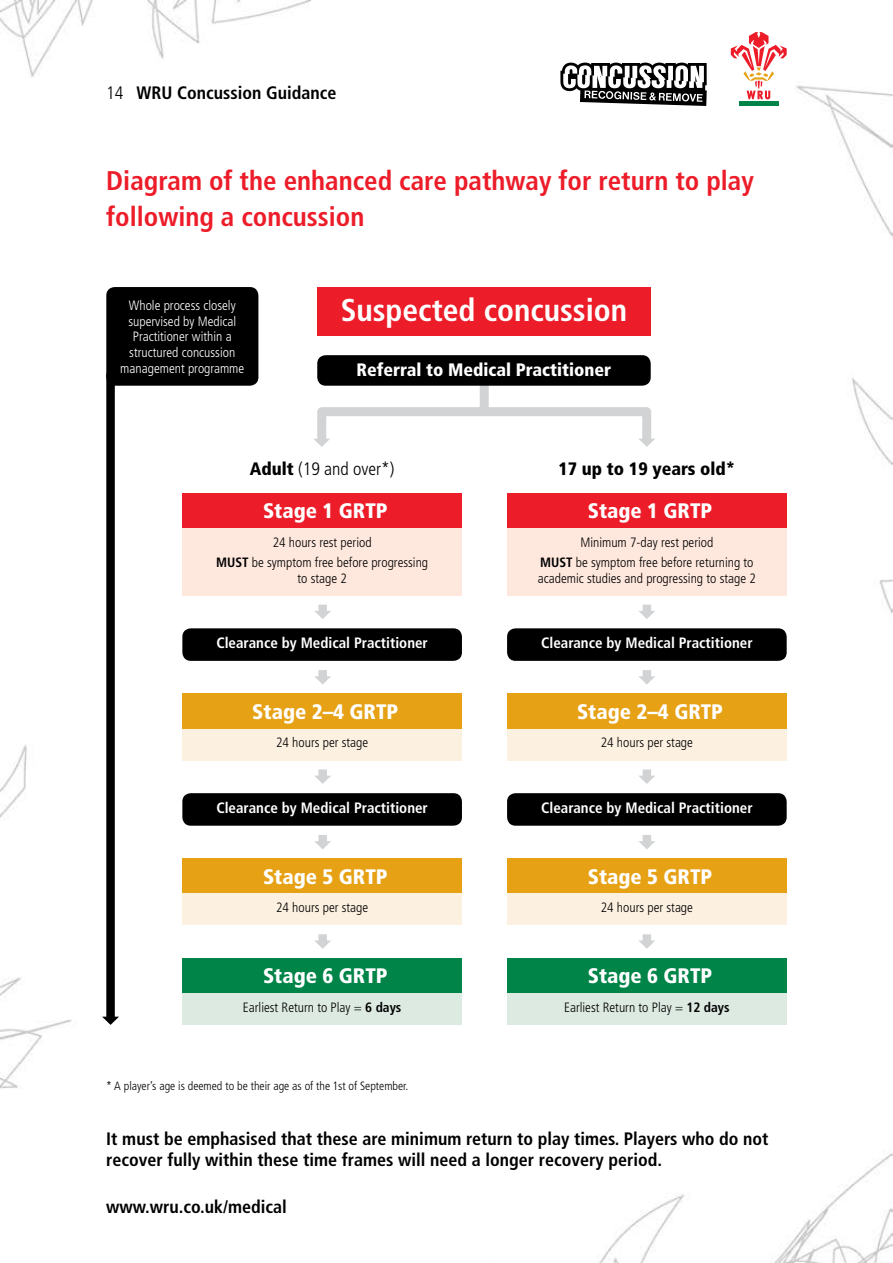
<style>
.page{position:relative;width:893px;height:1263px;background:#fff}
.page>*{position:absolute;margin:0;border:0;box-sizing:border-box;transform-origin:0 0}
.t1{font:700 condensed 31.5px "Frutiger";color:#fff}
.t2{font:700 condensed 27px/36px "Frutiger";color:#ed1c29}
.t3{font:900 condensed 21px "Frutiger";color:#fff}
.t4{font:700 condensed 18px/21px "Frutiger";color:#000}
.t5{font:900 condensed 18px "Frutiger";color:#fff}
.t6{font:300 condensed 18px "Frutiger";color:#000}
.t7{font:900 condensed 18px "Frutiger";color:#000}
.t8{font:700 condensed 15px "Frutiger";color:#fff}
.t9{font:300 condensed 13.5px/20px "Frutiger";color:#000;text-align:center}
.t10{font:300 condensed 13.5px/15.8px "Frutiger";color:#fff;text-align:center}
.t11{font:300 condensed 12px "Frutiger";color:#000}
.s1{font-weight:300}
.s2{font-weight:900}
.s3{font-weight:700}
</style>
<div class="page">
<img style="left:0;top:0;width:893px;height:1263px">
<div style="left:739px;top:101px;width:39px;height:5px;background:#008448"></div>
<svg style="left:731px;top:32px;width:56px;height:67px"></svg>
<svg style="left:560px;top:63px;width:147px;height:43px"></svg>
<div style="left:317px;top:287px;width:334px;height:48px;background:#ed1c29"></div>
<div style="left:182px;top:859px;width:280px;height:35px;background:#e6a115"></div>
<div style="left:182px;top:894px;width:280px;height:31px;background:#fcf0e0"></div>
<div style="left:182px;top:958px;width:280px;height:35px;background:#008448"></div>
<div style="left:182px;top:993px;width:280px;height:31px;background:#dceae2"></div>
<div style="left:182px;top:493px;width:280px;height:35px;background:#ed1c29"></div>
<div style="left:182px;top:528px;width:280px;height:67px;background:#fee7dd"></div>
<div style="left:182px;top:628px;width:280px;height:33px;background:#000;border-radius:9px"></div>
<div style="left:182px;top:694px;width:280px;height:35px;background:#e6a115"></div>
<div style="left:182px;top:729px;width:280px;height:31px;background:#fcf0e0"></div>
<div style="left:182px;top:793px;width:280px;height:33px;background:#000;border-radius:9px"></div>
<div style="left:507px;top:859px;width:280px;height:35px;background:#e6a115"></div>
<div style="left:507px;top:894px;width:280px;height:31px;background:#fcf0e0"></div>
<div style="left:507px;top:958px;width:280px;height:35px;background:#008448"></div>
<div style="left:507px;top:993px;width:280px;height:31px;background:#dceae2"></div>
<div style="left:507px;top:493px;width:280px;height:35px;background:#ed1c29"></div>
<div style="left:507px;top:528px;width:280px;height:67px;background:#fee7dd"></div>
<div style="left:507px;top:628px;width:280px;height:33px;background:#000;border-radius:9px"></div>
<div style="left:507px;top:694px;width:280px;height:35px;background:#e6a115"></div>
<div style="left:507px;top:729px;width:280px;height:31px;background:#fcf0e0"></div>
<div style="left:507px;top:793px;width:280px;height:33px;background:#000;border-radius:9px"></div>
<div style="left:317px;top:407px;width:334px;height:36px;border:9px solid #d1d3d4"></div>
<div style="left:480px;top:379px;width:9px;height:31px;background:#d1d3d4"></div>
<div style="left:317px;top:355px;width:334px;height:31px;background:#000;border-radius:9px"></div>
<div style="left:106px;top:287px;width:152px;height:99px;background:#000;border-radius:9px"></div>
<svg style="left:314px;top:605px;width:17px;height:14px"></svg>
<svg style="left:313px;top:439px;width:17px;height:8px"></svg>
<svg style="left:638px;top:439px;width:17px;height:8px"></svg>
<svg style="left:638px;top:605px;width:17px;height:14px"></svg>
<svg style="left:314px;top:670px;width:17px;height:14px"></svg>
<svg style="left:638px;top:670px;width:17px;height:14px"></svg>
<svg style="left:314px;top:769px;width:17px;height:15px"></svg>
<svg style="left:638px;top:769px;width:17px;height:15px"></svg>
<svg style="left:314px;top:835px;width:17px;height:14px"></svg>
<svg style="left:638px;top:835px;width:17px;height:14px"></svg>
<svg style="left:314px;top:934px;width:17px;height:15px"></svg>
<svg style="left:638px;top:934px;width:17px;height:15px"></svg>
<svg style="left:102px;top:373px;width:17px;height:652px"></svg>
<h3 class="t4" style="left:106px;top:83px;width:232px"><span class="s1">14</span> WRU Concussion Guidance</h3>
<h2 class="t2" style="left:106px;top:163px;width:649px">Diagram of the enhanced care pathway for return to play following a concussion</h2>
<p class="t10" style="left:120px;top:298px;width:126px">Whole process closely supervised by Medical<br>Practitioner within a structured concussion management programme</p>
<h1 class="t1" style="left:341px;top:291px;width:288px">Suspected concussion</h1>
<h3 class="t5" style="left:356px;top:359px;width:256px">Referral to Medical Practitioner</h3>
<h3 class="t6" style="left:250px;top:458px;width:146px"><span class="s2">Adult</span> (19 and over*)</h3>
<h3 class="t3" style="left:263px;top:498px;width:126px">Stage 1 GRTP</h3>
<p class="t9" style="left:216px;top:532px;width:214px">24 hours rest period<br><span class="s3">MUST</span> be symptom free before progressing</p>
<p class="t9" style="left:297px;top:568px;width:51px">to stage 2</p>
<p class="t8" style="left:216px;top:634px;width:213px">Clearance by Medical Practitioner</p>
<h3 class="t3" style="left:252px;top:699px;width:147px">Stage 2–4 GRTP</h3>
<p class="t9" style="left:276px;top:733px;width:94px">24 hours per stage</p>
<p class="t8" style="left:216px;top:799px;width:213px">Clearance by Medical Practitioner</p>
<h3 class="t3" style="left:263px;top:864px;width:126px">Stage 5 GRTP</h3>
<p class="t9" style="left:276px;top:898px;width:94px">24 hours per stage</p>
<h3 class="t3" style="left:263px;top:963px;width:126px">Stage 6 GRTP</h3>
<p class="t9" style="left:243px;top:997px;width:160px">Earliest Return to Play = <span class="s3">6 days</span></p>
<h3 class="t7" style="left:558px;top:458px;width:178px">17 up to 19 years old*</h3>
<h3 class="t3" style="left:588px;top:498px;width:126px">Stage 1 GRTP</h3>
<p class="t9" style="left:540px;top:532px;width:215px">Minimum 7-day rest period<br><span class="s3">MUST</span> be symptom free before returning to</p>
<p class="t9" style="left:538px;top:568px;width:219px">academic studies and progressing to stage 2</p>
<p class="t8" style="left:541px;top:634px;width:213px">Clearance by Medical Practitioner</p>
<h3 class="t3" style="left:577px;top:699px;width:147px">Stage 2–4 GRTP</h3>
<p class="t9" style="left:601px;top:733px;width:94px">24 hours per stage</p>
<p class="t8" style="left:541px;top:799px;width:213px">Clearance by Medical Practitioner</p>
<h3 class="t3" style="left:588px;top:864px;width:126px">Stage 5 GRTP</h3>
<p class="t9" style="left:601px;top:898px;width:94px">24 hours per stage</p>
<h3 class="t3" style="left:588px;top:963px;width:126px">Stage 6 GRTP</h3>
<p class="t9" style="left:564px;top:997px;width:167px">Earliest Return to Play = <span class="s3">12 days</span></p>
<p class="t11" style="left:106px;top:1079px;width:304px">* A player’s age is deemed to be their age as of the 1st of September.</p>
<h3 class="t4" style="left:106px;top:1128px;width:664px">It must be emphasised that these are minimum return to play times. Players who do not recover fully within these time frames will need a longer recovery period.</h3>
<h3 class="t4" style="left:106px;top:1196px;width:182px">www.wru.co.uk/medical</h3>
</div>
